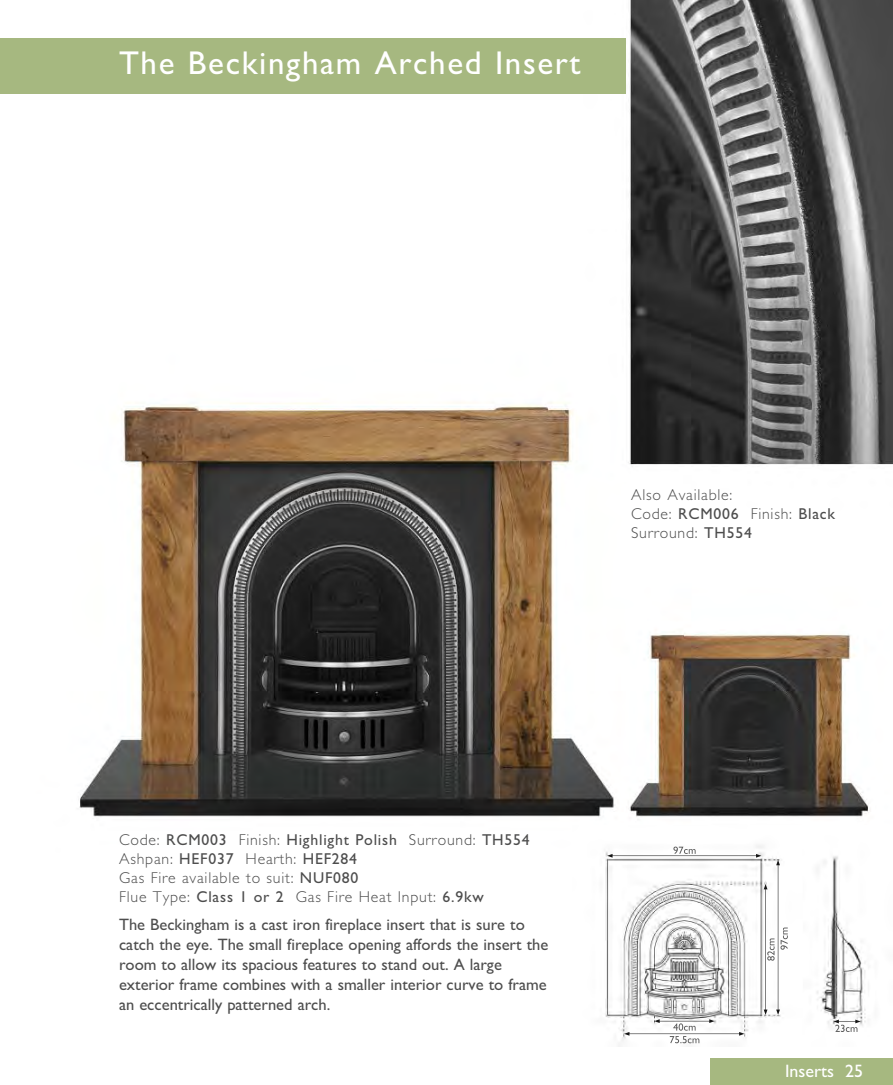
<style>
.page{position:relative;width:893px;height:1085px;background:#fff}
.page>*{position:absolute;margin:0;border:0;box-sizing:border-box;transform-origin:0 0}
.t1{font:33px "Gill Sans";letter-spacing:.05em;color:#fff}
.t2{font:18px "Gill Sans";color:#fff}
.t3{font:16.5px/19.8px "Gill Sans";color:#4d4d4d}
.t4{font:300 15.75px/18.9px "Gill Sans";letter-spacing:.05em;color:#4d4d4d}
.s1{font-weight:400}
</style>
<div class="page">
<img style="left:79px;top:0;width:814px;height:1047px">
<div style="left:0;top:38px;width:626px;height:56px;background:#a6b880"></div>
<img style="left:572px;top:825px;width:321px;height:220px">
<img style="left:607px;top:853px;width:254px;height:182px">
<img style="left:673px;top:846px;width:23px;height:7px">
<img style="left:673px;top:1023px;width:23px;height:7px">
<img style="left:670px;top:1035px;width:29px;height:8px">
<img style="left:835px;top:1024px;width:22px;height:7px">
<img style="left:767px;top:938px;width:8px;height:22px">
<img style="left:780px;top:927px;width:8px;height:22px">
<div style="left:710px;top:1058px;width:183px;height:26px;background:#a6b880"></div>
<h1 class="t1" style="left:119px;top:43px;width:463px">The Beckingham Arched Insert</h1>
<p class="t4" style="left:631px;top:485px;width:206px">Also Available:<br>Code: <span class="s1">RCM006</span> Finish: <span class="s1">Black<br></span>Surround: <span class="s1">TH554</span></p>
<p class="t4" style="left:119px;top:829px;width:412px">Code: <span class="s1">RCM003</span> Finish: <span class="s1">Highlight Polish</span> Surround: <span class="s1">TH554<br></span>Ashpan: <span class="s1">HEF037</span> Hearth: <span class="s1">HEF284<br></span>Gas Fire available to suit: <span class="s1">NUF080<br></span>Flue Type: <span class="s1">Class 1 or 2</span> Gas Fire Heat Input: <span class="s1">6.9kw</span></p>
<p class="t3" style="left:119px;top:914px;width:431px">The Beckingham is a cast iron fireplace insert that is sure to catch the eye. The small fireplace opening affords the insert the room to allow its spacious features to stand out. A large exterior frame combines with a smaller interior curve to frame an eccentrically patterned arch.</p>
<p class="t2" style="left:785px;top:1060px;width:80px">Inserts 25</p>
</div>
